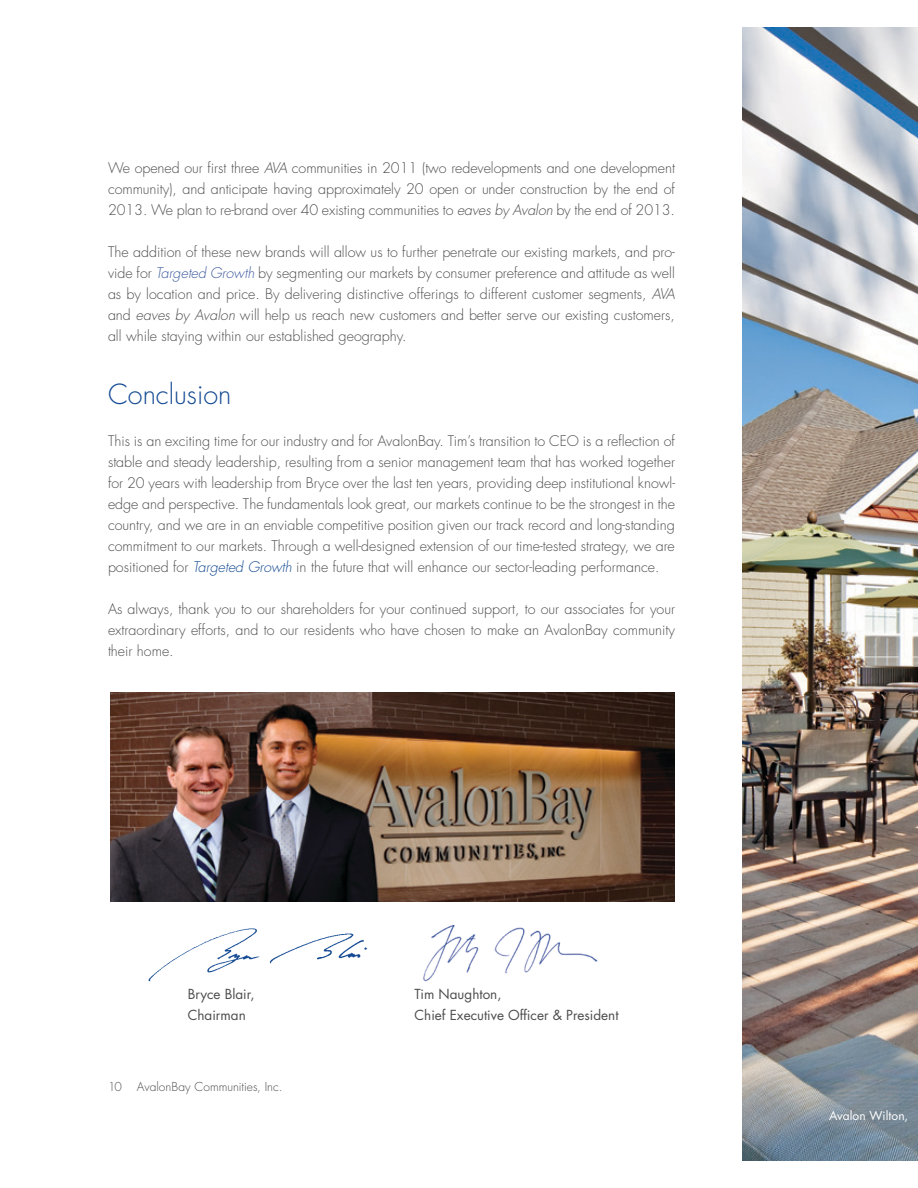
<style>
.page{position:relative;width:918px;height:1188px;background:#fff}
.page>*{position:absolute;margin:0;border:0;box-sizing:border-box;transform-origin:0 0}
.t1{font:300 27px "Futura";color:#144a93}
.t2{font:300 14.25px/21px "Futura";color:#4d4d4f;text-align:justify}
.t3{font:13.5px/21px "Futura";color:#4d4d4f}
.t4{font:300 12px "Futura";color:#4d4d4f}
.t5{font:12px "Futura";letter-spacing:.01em;color:#fff}
.s1{font-style:italic}
.s2{font-style:italic;color:#3e5c9f}
.s3{font-style:italic;color:#144a93}
</style>
<div class="page">
<img style="left:742px;top:27px;width:176px;height:1134px">
<img style="left:148px;top:928px;width:220px;height:54px">
<img style="left:423px;top:925px;width:175px;height:57px">
<img style="left:110px;top:692px;width:565px;height:210px">
<p class="t2" style="left:108px;top:157px;width:569px">We opened our first three <span class="s1">AVA</span> communities in 2011 (two redevelopments and one development community), and anticipate having approximately 20 open or under construction by the end of 2013. We plan to re-brand over 40 existing communities to <span class="s1">eaves by Avalon</span> by the end of 2013.</p>
<p class="t2" style="left:108px;top:241px;width:569px">The addition of these new brands will allow us to further penetrate our existing markets, and pro&shy;vide for <span class="s2">Targeted Growth</span> by segmenting our markets by consumer preference and attitude as well as by location and price. By delivering distinctive offerings to different customer segments, <span class="s1">AVA </span>and <span class="s1">eaves by Avalon</span> will help us reach new customers and better serve our existing customers, all while staying within our established geography.</p>
<h1 class="t1" style="left:108px;top:377px;width:125px">Conclusion</h1>
<p class="t2" style="left:108px;top:430px;width:569px">This is an exciting time for our industry and for AvalonBay. Tim’s transition to CEO is a reflection of stable and steady leadership, resulting from a senior management team that has worked together for 20 years with leadership from Bryce over the last ten years, providing deep institutional knowl&shy;edge and perspective. The fundamentals look great, our markets continue to be the strongest in the country, and we are in an enviable competitive position given our track record and long-standing commitment to our markets. Through a well-designed extension of our time-tested strategy, we are positioned for <span class="s3">Targeted Growth</span> in the future that will enhance our sector-leading performance.</p>
<p class="t2" style="left:108px;top:598px;width:569px">As always, thank you to our shareholders for your continued support, to our associates for your extraordinary efforts, and to our residents who have chosen to make an AvalonBay community their home.</p>
<p class="t3" style="left:188px;top:983px;width:68px">Bryce Blair,<br>Chairman</p>
<p class="t4" style="left:108px;top:1079px;width:176px">10 AvalonBay Communities, Inc.</p>
<p class="t3" style="left:415px;top:983px;width:206px">Tim Naughton,<br>Chief Executive Officer &amp; President</p>
<p class="t5" style="left:829px;top:1107px;width:81px">Avalon Wilton,</p>
</div>
